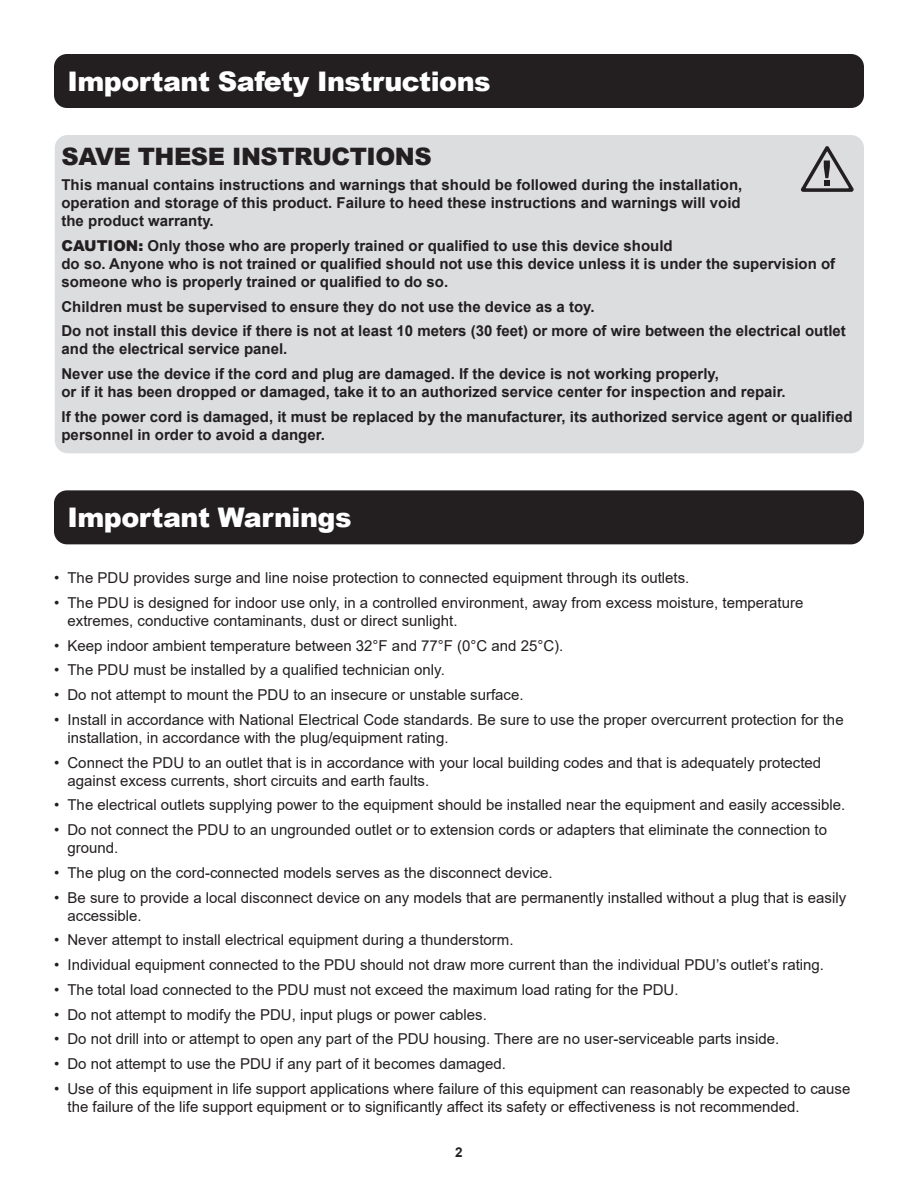
<style>
.page{position:relative;width:918px;height:1188px;background:#fff}
.page>*{position:absolute;margin:0;border:0;box-sizing:border-box;transform-origin:0 0}
.Section_Header_-_18p{font:900 27px "Arial";letter-spacing:-.02em;color:#fff}
.Subhead_-_16pt_-_Bla{font:900 24px "Arial";letter-spacing:-.02em;color:#231f20}
.Bullet_-_10pt_-_Regu{font:15px/18px "Arial";color:#231f20}
.Body_Copy_-_10pt_-_R{font:700 15px/18px "Arial";color:#231f20}
.t1{font:700 13.5px "Arial";color:#231f20}
.s1{font-weight:900}
</style>
<div class="page">
<div style="left:54px;top:54px;width:810px;height:54px;background:#231f20;border-radius:13px"></div>
<div style="left:54px;top:490px;width:810px;height:54px;background:#231f20;border-radius:13px"></div>
<div style="left:55px;top:135px;width:809px;height:318px;background:#dcdddf;border-radius:13px"></div>
<svg style="left:801px;top:146px;width:53px;height:46px"></svg>
<p class="Section_Header_-_18p" style="left:68px;top:61px;width:425px">Important Safety Instructions</p>
<p class="Subhead_-_16pt_-_Bla" style="left:62px;top:139px;width:372px">SAVE THESE INSTRUCTIONS</p>
<p class="Body_Copy_-_10pt_-_R" style="left:62px;top:176px;width:682px;text-align:justify">This manual contains instructions and warnings that should be followed during the installation, operation and storage of this product. Failure to heed these instructions and warnings will void the product warranty.</p>
<p class="Body_Copy_-_10pt_-_R" style="left:62px;top:237px;width:775px"><span class="s1">CAUTION:</span> Only those who are properly trained or qualified to use this device should<br>do so. Anyone who is not trained or qualified should not use this device unless it is under the supervision of someone who is properly trained or qualified to do so.</p>
<p class="Body_Copy_-_10pt_-_R" style="left:62px;top:298px;width:535px">Children must be supervised to ensure they do not use the device as a toy.</p>
<p class="Body_Copy_-_10pt_-_R" style="left:62px;top:322px;width:786px">Do not install this device if there is not at least 10 meters (30 feet) or more of wire between the electrical outlet and the electrical service panel.</p>
<p class="Body_Copy_-_10pt_-_R" style="left:62px;top:365px;width:726px">Never use the device if the cord and plug are damaged. If the device is not working properly,<br>or if it has been dropped or damaged, take it to an authorized service center for inspection and repair.</p>
<p class="Body_Copy_-_10pt_-_R" style="left:62px;top:408px;width:793px">If the power cord is damaged, it must be replaced by the manufacturer, its authorized service agent or qualified personnel in order to avoid a danger.</p>
<p class="Section_Header_-_18p" style="left:68px;top:498px;width:286px">Important Warnings</p>
<p class="Bullet_-_10pt_-_Regu" style="left:54px;top:569px;width:637px">• The PDU provides surge and line noise protection to connected equipment through its outlets.</p>
<p class="Bullet_-_10pt_-_Regu" style="left:68px;top:593px;width:737px;text-indent:-14px">• The PDU is designed for indoor use only, in a controlled environment, away from excess moisture, temperature extremes, conductive contaminants, dust or direct sunlight.</p>
<p class="Bullet_-_10pt_-_Regu" style="left:54px;top:636px;width:511px">• Keep indoor ambient temperature between 32°F and 77°F (0°C and 25°C).</p>
<p class="Bullet_-_10pt_-_Regu" style="left:54px;top:661px;width:392px">• The PDU must be installed by a qualified technician only.</p>
<p class="Bullet_-_10pt_-_Regu" style="left:54px;top:686px;width:471px">• Do not attempt to mount the PDU to an insecure or unstable surface.</p>
<p class="Bullet_-_10pt_-_Regu" style="left:68px;top:710px;width:778px;text-indent:-14px">• Install in accordance with National Electrical Code standards. Be sure to use the proper overcurrent protection for the installation, in accordance with the plug/equipment rating.</p>
<p class="Bullet_-_10pt_-_Regu" style="left:68px;top:753px;width:755px;text-indent:-14px">• Connect the PDU to an outlet that is in accordance with your local building codes and that is adequately protected against excess currents, short circuits and earth faults.</p>
<p class="Bullet_-_10pt_-_Regu" style="left:54px;top:796px;width:793px">• The electrical outlets supplying power to the equipment should be installed near the equipment and easily accessible.</p>
<p class="Bullet_-_10pt_-_Regu" style="left:68px;top:821px;width:761px;text-indent:-14px">• Do not connect the PDU to an ungrounded outlet or to extension cords or adapters that eliminate the connection to ground.</p>
<p class="Bullet_-_10pt_-_Regu" style="left:54px;top:863px;width:500px">• The plug on the cord-connected models serves as the disconnect device.</p>
<p class="Bullet_-_10pt_-_Regu" style="left:68px;top:888px;width:780px;text-indent:-14px">• Be sure to provide a local disconnect device on any models that are permanently installed without a plug that is easily accessible.</p>
<p class="Bullet_-_10pt_-_Regu" style="left:54px;top:931px;width:461px">• Never attempt to install electrical equipment during a thunderstorm.</p>
<p class="Bullet_-_10pt_-_Regu" style="left:54px;top:956px;width:772px">• Individual equipment connected to the PDU should not draw more current than the individual PDU’s outlet’s rating.</p>
<p class="Bullet_-_10pt_-_Regu" style="left:54px;top:980px;width:626px">• The total load connected to the PDU must not exceed the maximum load rating for the PDU.</p>
<p class="Bullet_-_10pt_-_Regu" style="left:54px;top:1005px;width:434px">• Do not attempt to modify the PDU, input plugs or power cables.</p>
<p class="Bullet_-_10pt_-_Regu" style="left:54px;top:1030px;width:727px">• Do not drill into or attempt to open any part of the PDU housing. There are no user-serviceable parts inside.</p>
<p class="Bullet_-_10pt_-_Regu" style="left:54px;top:1055px;width:454px">• Do not attempt to use the PDU if any part of it becomes damaged.</p>
<p class="Bullet_-_10pt_-_Regu" style="left:68px;top:1079px;width:784px;text-indent:-14px">• Use of this equipment in life support applications where failure of this equipment can reasonably be expected to cause the failure of the life support equipment or to significantly affect its safety or effectiveness is not recommended.</p>
<p class="t1" style="left:455px;top:1143px;width:9px">2</p>
</div>
